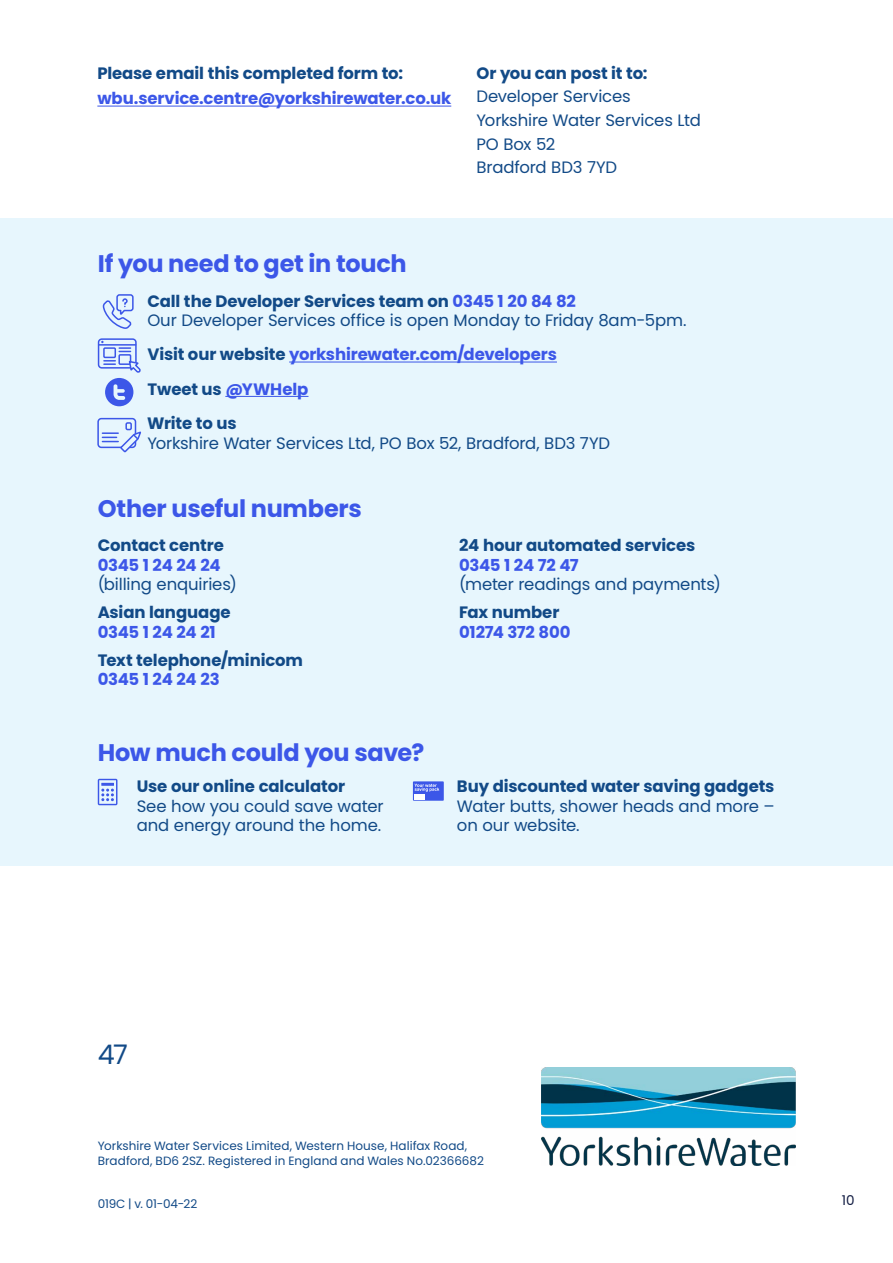
<style>
.page{position:relative;width:893px;height:1263px;background:#fff}
.page>*{position:absolute;margin:0;border:0;box-sizing:border-box;transform-origin:0 0}
.t1{font:27px "Poppins";color:#124a87}
.t2{font:700 24px "Poppins";letter-spacing:-.01em;color:#3c57e8}
.t3{font:16.5px/19.5px "Poppins";letter-spacing:-.01em;color:#124a87}
.t4{font:700 16.5px "Poppins";letter-spacing:-.005em;color:#124a87}
.t5{font:700 16.5px/34.3px "Poppins";letter-spacing:-.01em;color:#3c57e8}
.t6{font:13.5px "Poppins";color:#121c42}
.t7{font:12px/15px "Poppins";letter-spacing:.005em;color:#124a87}
.t8{font:12px "Poppins";letter-spacing:-.015em;color:#124a87}
.s1{font-weight:700}
.s2{font-weight:700;color:#3c57e8}
.s3{color:#124a87}
</style>
<div class="page">
<img style="left:542px;top:1067px;width:253px;height:98px">
<div style="left:0;top:218px;width:893px;height:648px;background:#e7f6fd"></div>
<svg style="left:98px;top:779px;width:19px;height:26px"></svg>
<div style="left:413px;top:781px;width:31px;height:20px;background:#3c57e8"></div>
<div style="left:415px;top:794px;width:10px;height:5px;background:#fff"></div>
<svg style="left:415px;top:784px;width:24px;height:8px"></svg>
<hr style="left:289px;top:362px;width:268px;height:1px;background:#3c57e8">
<hr style="left:225px;top:396px;width:83px;height:1px;background:#3c57e8">
<hr style="left:99px;top:344px;width:37px;height:2px;background:#3c57e8">
<div style="left:98px;top:338px;width:39px;height:31px;border:2px solid #3c57e8;border-radius:3px"></div>
<div style="left:103px;top:347px;width:13px;height:11px;border:2px solid #3c57e8"></div>
<div style="left:118px;top:354px;width:13px;height:11px;border:2px solid #3c57e8"></div>
<svg style="left:119px;top:347px;width:12px;height:5px"></svg>
<svg style="left:104px;top:360px;width:37px;height:46px"></svg>
<svg style="left:102px;top:294px;width:32px;height:35px"></svg>
<div style="left:97px;top:418px;width:39px;height:30px;border:2px solid #3c57e8;border-radius:3px"></div>
<div style="left:125px;top:422px;width:7px;height:8px;border:2px solid #3c57e8"></div>
<svg style="left:102px;top:432px;width:39px;height:21px"></svg>
<hr style="left:97px;top:106px;width:354px;height:1px;background:#3c57e8">
<p class="t4" style="left:97px;top:64px;width:307px">Please email this completed form to:</p>
<p class="t5" style="left:97px;top:82px;width:355px">wbu.service.centre@yorkshirewater.co.uk</p>
<p class="t4" style="left:476px;top:64px;width:173px">Or you can post it to:</p>
<p class="t3" style="left:476px;top:85px;width:226px;line-height:23.5px">Developer Services<br>Yorkshire Water Services Ltd<br>PO Box 52<br>Bradford BD3 7YD</p>
<h2 class="t2" style="left:98px;top:250px;width:310px">If you need to get in touch</h2>
<p class="t3" style="left:147px;top:291px;width:541px"><span class="s1">Call the Developer Services team on</span> <span class="s2">0345 1 20 84 82<br></span>Our Developer Services office is open Monday to Friday 8am-5pm.</p>
<p class="t5" style="left:147px;top:337px;width:411px"><span class="s3">Visit our website</span> yorkshirewater.com/developers<br><span class="s3">Tweet us</span> @YWHelp<br><span class="s3">Write to us</span></p>
<p class="t3" style="left:147px;top:433px;width:464px">Yorkshire Water Services Ltd, PO Box 52, Bradford, BD3 7YD</p>
<h2 class="t2" style="left:98px;top:494px;width:265px">Other useful numbers</h2>
<p class="t4" style="left:98px;top:536px;width:128px">Contact centre</p>
<p class="t5" style="left:98px;top:548px;width:124px">0345 1 24 24 24</p>
<p class="t3" style="left:98px;top:575px;width:141px">(billing enquiries)</p>
<p class="t4" style="left:98px;top:603px;width:134px">Asian language</p>
<p class="t5" style="left:98px;top:615px;width:120px">0345 1 24 24 21</p>
<p class="t4" style="left:98px;top:650px;width:207px">Text telephone/minicom</p>
<p class="t5" style="left:98px;top:662px;width:123px">0345 1 24 24 23</p>
<h2 class="t2" style="left:98px;top:739px;width:328px">How much could you save?</h2>
<p class="t4" style="left:137px;top:777px;width:210px">Use our online calculator</p>
<p class="t3" style="left:137px;top:796px;width:248px">See how you could save water and energy around the home.</p>
<p class="t4" style="left:459px;top:536px;width:238px">24 hour automated services</p>
<p class="t5" style="left:459px;top:548px;width:121px">0345 1 24 72 47</p>
<p class="t3" style="left:459px;top:575px;width:263px">(meter readings and payments)</p>
<p class="t4" style="left:459px;top:603px;width:102px">Fax number</p>
<p class="t5" style="left:459px;top:615px;width:113px">01274 372 800</p>
<p class="t4" style="left:457px;top:777px;width:319px">Buy discounted water saving gadgets</p>
<p class="t3" style="left:457px;top:796px;width:319px">Water butts, shower heads and more – on our website.</p>
<h1 class="t1" style="left:98px;top:1039px;width:32px">47</h1>
<p class="t7" style="left:98px;top:1138px;width:388px">Yorkshire Water Services Limited, Western House, Halifax Road,<br>Bradford, BD6 2SZ. Registered in England and Wales No.02366682</p>
<p class="t8" style="left:98px;top:1197px;width:101px">019C | v. 01-04-22</p>
<p class="t6" style="left:842px;top:1192px;width:14px">10</p>
</div>
